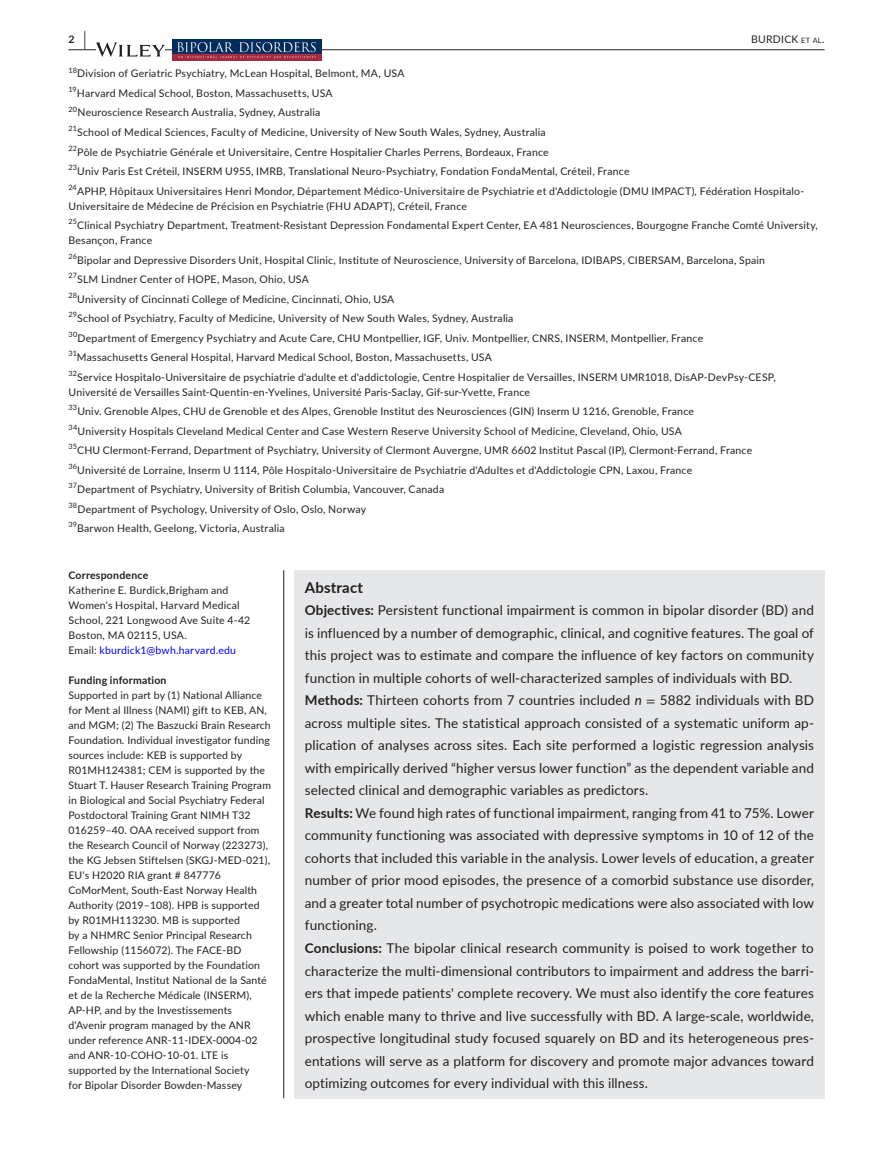
<style>
.page{position:relative;width:893px;height:1174px;background:#fff}
.page>*{position:absolute;margin:0;border:0;box-sizing:border-box;transform-origin:0 0}
.t1{font:700 15px "Lato";letter-spacing:.015em;color:#231f20}
.t2{font:13.5px/22.5px "Lato";letter-spacing:.01em;color:#231f20}
.t3{font:10.5px/15px "Lato";letter-spacing:.015em;color:#231f20}
.t4{font:700 10.5px "Lato";letter-spacing:.02em;color:#231f20}
.s1{font-size:19.5px}
.s2{font-size:7.35px}
.s3{font-style:inherit}
.s4{color:#00f}
.s5{font-weight:700}
.s6{font-style:italic}
.s7{font-family:"STIX"}
</style>
<div class="page">
<hr style="left:68px;top:49px;width:756px;height:1px;background:#231f20">
<svg style="left:96px;top:42px;width:69px;height:15px"></svg>
<img style="left:172px;top:39px;width:149px;height:21px">
<div style="left:294px;top:570px;width:530px;height:528px;background:#e6e7e9"></div>
<hr style="left:283px;top:570px;width:1px;height:528px;background:#231f20">
<p class="t4" style="left:68px;top:31px;width:19px">2 <span class="s1">|</span></p>
<p class="t3" style="left:751px;top:31px;width:75px">BURDICK <span class="s2">et al</span><span class="s3">.</span></p>
<p class="t3" style="left:68px;top:63px;width:737px;line-height:19.5px"><sup>18</sup>Division of Geriatric Psychiatry, McLean Hospital, Belmont, MA, USA<br><sup>19</sup>Harvard Medical School, Boston, Massachusetts, USA<br><sup>20</sup>Neuroscience Research Australia, Sydney, Australia<br><sup>21</sup>School of Medical Sciences, Faculty of Medicine, University of New South Wales, Sydney, Australia<br><sup>22</sup>Pôle de Psychiatrie Générale et Universitaire, Centre Hospitalier Charles Perrens, Bordeaux, France<br><sup>23</sup>Univ Paris Est Créteil, INSERM U955, IMRB, Translational Neuro-Psychiatry, Fondation FondaMental, Créteil, France<br><sup>24</sup>APHP, Hôpitaux Universitaires Henri Mondor, Département Médico-Universitaire de Psychiatrie et d'Addictologie (DMU IMPACT), Fédération Hospitalo-</p>
<p class="t3" style="left:68px;top:195px;width:751px;line-height:19.5px">Universitaire de Médecine de Précision en Psychiatrie (FHU ADAPT), Créteil, France<br><sup>25</sup>Clinical Psychiatry Department, Treatment-Resistant Depression Fondamental Expert Center, EA 481 Neurosciences, Bourgogne Franche Comté University,</p>
<p class="t3" style="left:68px;top:230px;width:709px;line-height:19.5px">Besançon, France<br><sup>26</sup>Bipolar and Depressive Disorders Unit, Hospital Clinic, Institute of Neuroscience, University of Barcelona, IDIBAPS, CIBERSAM, Barcelona, Spain <sup>27</sup>SLM Lindner Center of HOPE, Mason, Ohio, USA<br><sup>28</sup>University of Cincinnati College of Medicine, Cincinnati, Ohio, USA<br><sup>29</sup>School of Psychiatry, Faculty of Medicine, University of New South Wales, Sydney, Australia<br><sup>30</sup>Department of Emergency Psychiatry and Acute Care, CHU Montpellier, IGF, Univ. Montpellier, CNRS, INSERM, Montpellier, France <sup>31</sup>Massachusetts General Hospital, Harvard Medical School, Boston, Massachusetts, USA<br><sup>32</sup>Service Hospitalo-Universitaire de psychiatrie d'adulte et d'addictologie, Centre Hospitalier de Versailles, INSERM UMR1018, DisAP-DevPsy-CESP,</p>
<p class="t3" style="left:68px;top:381px;width:685px;line-height:19.5px">Université de Versailles Saint-Quentin-en-Yvelines, Université Paris-Saclay, Gif-sur-Yvette, France<br><sup>33</sup>Univ. Grenoble Alpes, CHU de Grenoble et des Alpes, Grenoble Institut des Neurosciences (GIN) Inserm U 1216, Grenoble, France <sup>34</sup>University Hospitals Cleveland Medical Center and Case Western Reserve University School of Medicine, Cleveland, Ohio, USA<br><sup>35</sup>CHU Clermont-Ferrand, Department of Psychiatry, University of Clermont Auvergne, UMR 6602 Institut Pascal (IP), Clermont-Ferrand, France <sup>36</sup>Université de Lorraine, Inserm U 1114, Pôle Hospitalo-Universitaire de Psychiatrie d'Adultes et d'Addictologie CPN, Laxou, France <sup>37</sup>Department of Psychiatry, University of British Columbia, Vancouver, Canada<br><sup>38</sup>Department of Psychology, University of Oslo, Oslo, Norway<br><sup>39</sup>Barwon Health, Geelong, Victoria, Australia</p>
<p class="t4" style="left:68px;top:567px;width:81px">Correspondence</p>
<p class="t3" style="left:68px;top:582px;width:183px">Katherine E. Burdick,Brigham and<br>Women's Hospital, Harvard Medical<br>School, 221 Longwood Ave Suite 4-42<br>Boston, MA 02115, USA.<br>Email: <span class="s4">kburdick1@bwh.harvard.edu</span></p>
<p class="t4" style="left:68px;top:672px;width:100px">Funding information</p>
<p class="t3" style="left:68px;top:687px;width:204px">Supported in part by (1) National Alliance for Ment al Illness (NAMI) gift to KEB, AN, and MGM; (2) The Baszucki Brain Research Foundation. Individual investigator funding sources include: KEB is supported by R01MH124381; CEM is supported by the Stuart T. Hauser Research Training Program in Biological and Social Psychiatry Federal Postdoctoral Training Grant NIMH T32<br>016259–40. OAA received support from the Research Council of Norway (223273), the KG Jebsen Stiftelsen (SKGJ-MED-021), EU's H2020 RIA grant # 847776<br>CoMorMent, South-East Norway Health Authority (2019–108). HPB is supported by R01MH113230. MB is supported<br>by a NHMRC Senior Principal Research Fellowship (1156072). The FACE-BD cohort was supported by the Foundation FondaMental, Institut National de la Santé et de la Recherche Médicale (INSERM), AP-HP, and by the Investissements d'Avenir program managed by the ANR under reference ANR-11-IDEX-0004-02 and ANR-10-COHO-10-01. LTE is supported by the International Society<br>for Bipolar Disorder Bowden-Massey</p>
<h1 class="t1" style="left:305px;top:576px;width:60px">Abstract</h1>
<p class="t2" style="left:305px;top:598px;width:511px"><span class="s5">Objectives:</span> Persistent functional impairment is common in bipolar disorder (BD) and is influenced by a number of demographic, clinical, and cognitive features. The goal of this project was to estimate and compare the influence of key factors on community function in multiple cohorts of well-characterized samples of individuals with BD.<br><span class="s5">Methods:</span> Thirteen cohorts from 7 countries included <span class="s6">n</span> <span class="s7">=</span> 5882 individuals with BD across multiple sites. The statistical approach consisted of a systematic uniform ap&shy;plication of analyses across sites. Each site performed a logistic regression analysis with empirically derived “higher versus lower function” as the dependent variable and selected clinical and demographic variables as predictors.<br><span class="s5">Results:</span> We found high rates of functional impairment, ranging from 41 to 75%. Lower community functioning was associated with depressive symptoms in 10 of 12 of the cohorts that included this variable in the analysis. Lower levels of education, a greater number of prior mood episodes, the presence of a comorbid substance use disorder, and a greater total number of psychotropic medications were also associated with low functioning.<br><span class="s5">Conclusions:</span> The bipolar clinical research community is poised to work together to characterize the multi-dimensional contributors to impairment and address the barri&shy;ers that impede patients' complete recovery. We must also identify the core features which enable many to thrive and live successfully with BD. A large-scale, worldwide, prospective longitudinal study focused squarely on BD and its heterogeneous pres&shy;entations will serve as a platform for discovery and promote major advances toward optimizing outcomes for every individual with this illness.</p>
</div>
